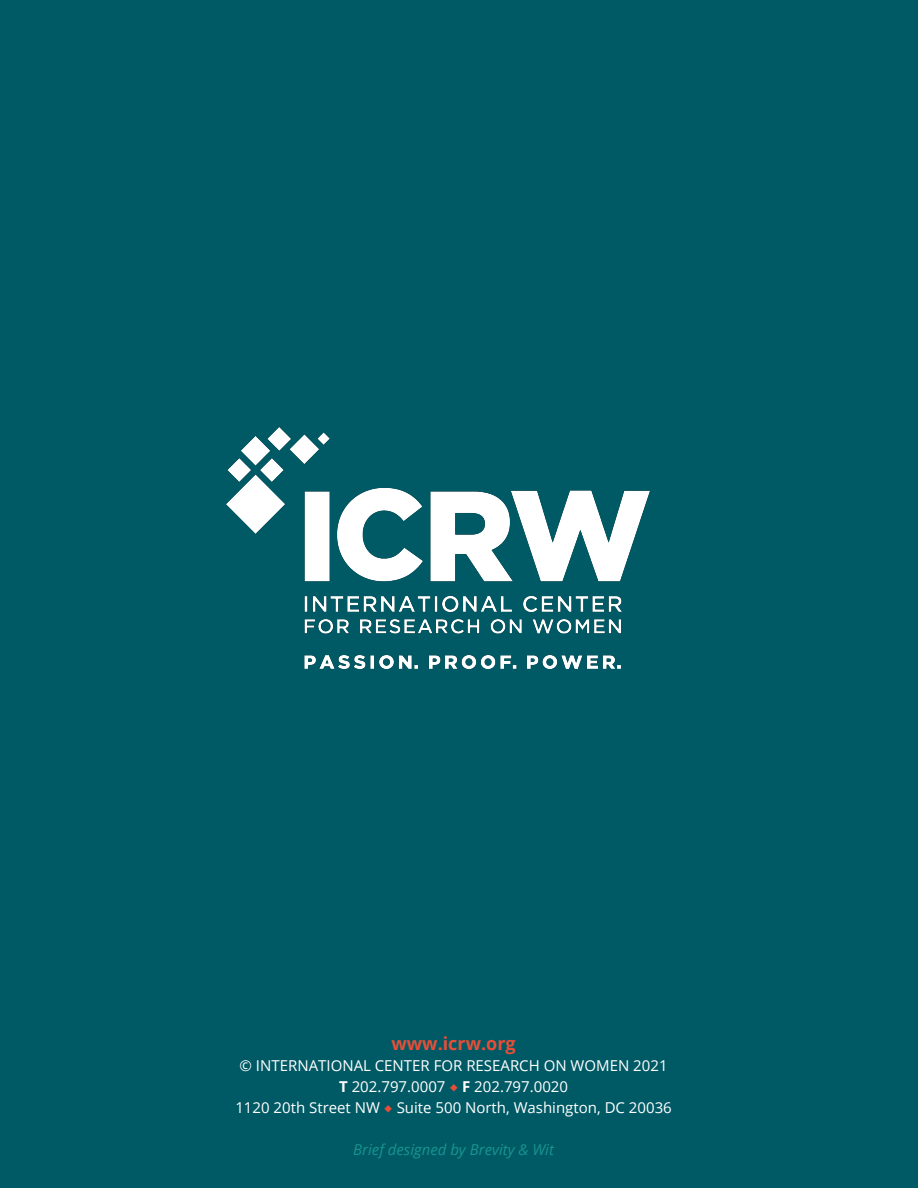
<style>
.page{position:relative;width:918px;height:1188px;background:#005a65}
.page>*{position:absolute;margin:0;border:0;box-sizing:border-box;transform-origin:0 0}
.Body_-_black{font:700 18px "Open Sans";color:#e84d37}
.Body_-_black-2{font:15px "Open Sans";color:#fff}
.Body_-_black-3{font:italic 15px "Open Sans";color:#199490}
.s1{font-weight:700}
.s2{color:#e84d37}
</style>
<div class="page">
<img style="left:226px;top:428px;width:423px;height:240px">
<p class="Body_-_black" style="left:391px;top:1031px;width:126px">www.icrw.org</p>
<p class="Body_-_black-2" style="left:240px;top:1056px;width:430px">© INTERNATIONAL CENTER FOR RESEARCH ON WOMEN 2021</p>
<p class="Body_-_black-2" style="left:339px;top:1077px;width:230px"><span class="s1">T</span> 202.797.0007 <span class="s2">◆</span> <span class="s1">F</span> 202.797.0020</p>
<p class="Body_-_black-2" style="left:235px;top:1098px;width:438px">1120 20th Street NW <span class="s2">◆</span> Suite 500 North, Washington, DC 20036</p>
<p class="Body_-_black-3" style="left:353px;top:1140px;width:202px">Brief designed by Brevity &amp; Wit</p>
</div>
